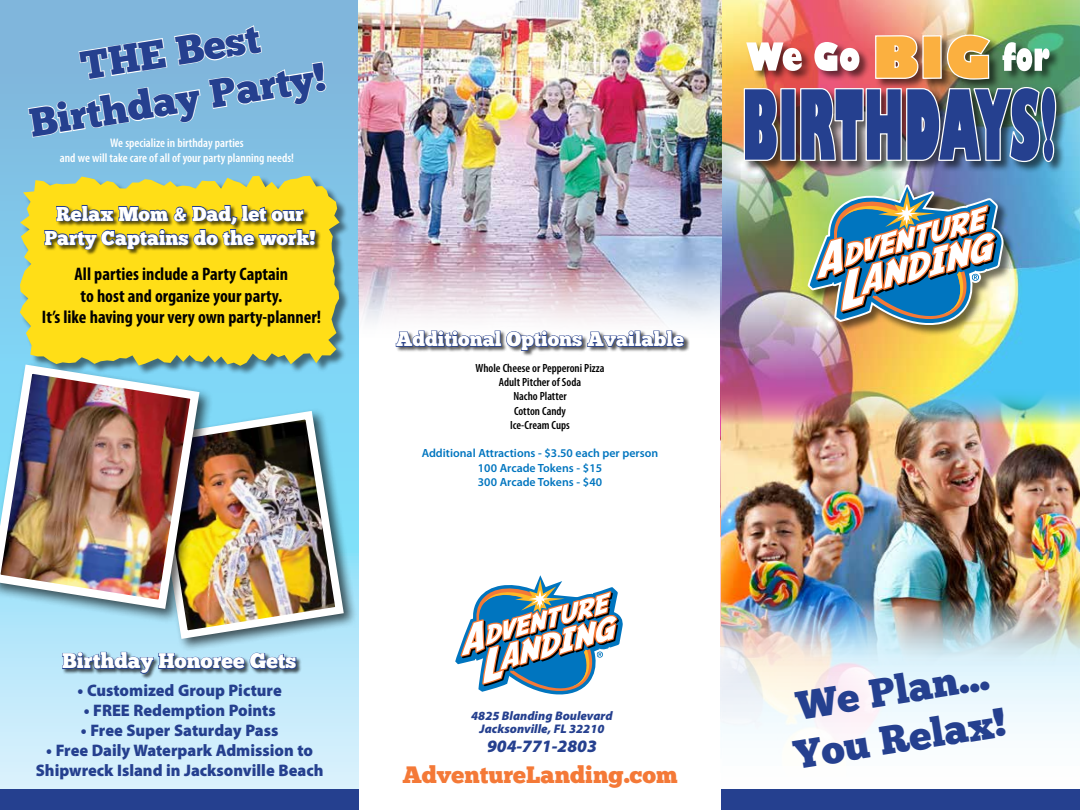
<style>
.page{position:relative;width:1080px;height:810px;background:#fff}
.page>*{position:absolute;margin:0;border:0;box-sizing:border-box;transform-origin:0 0}
.t1{font:40.25px/48.2px "Chunk Five";color:#25408f}
.t2{font:23.75px "Chunk Five";color:#f47937}
.t3{font:21.25px "Chunk Five";color:#fff}
.t4{font:20px/24px "Chunk Five";color:#fff;text-align:center}
.t5{font:700 condensed 18.12px/21.8px "Myriad Pro";color:#000;text-align:center}
.t6{font:italic 900 17.5px "Myriad Pro";color:#25408f}
.t7{font:900 16.75px/20.1px "Myriad Pro";color:#25408f;text-align:center}
.t8{font:600 condensed 12.5px/15px "Myriad Pro";color:#fff;text-align:center}
.t9{font:italic 900 12.5px/12.5px "Myriad Pro";color:#25408f;text-align:center}
.t10{font:600 condensed 11.88px/14.2px "Myriad Pro";color:#000;text-align:center}
.t11{font:600 11.88px/14.2px "Myriad Pro";color:#0075bf;text-align:center}
</style>
<div class="page">
<svg style="left:0;top:0;width:358px;height:789px;background:#a8d8f0"></svg>
<div style="left:21px;top:176px;width:328px;height:200px;background:#000;opacity:.5"></div>
<svg style="left:20px;top:176px;width:320px;height:190px;background:#ecd82e"></svg>
<img style="left:721px;top:0;width:359px;height:737px">
<img style="left:358px;top:0;width:363px;height:343px">
<div style="left:62px;top:652px;width:240px;height:27px;background:#000;opacity:.65"></div>
<svg style="left:62px;top:651px;width:235px;height:24px;background:#6a89a8"></svg>
<svg style="left:44px;top:204px;width:272px;height:60px;background:#b3a229"></svg>
<div style="left:396px;top:330px;width:294px;height:27px;background:#000;opacity:.65"></div>
<svg style="left:395px;top:330px;width:290px;height:22px"></svg>
<svg style="left:455px;top:575px;width:168px;height:120px"></svg>
<div style="left:807px;top:184px;width:208px;height:152px;background:#000;opacity:.55"></div>
<svg style="left:27px;top:24px;width:299px;height:114px;background:#8ec0e1"></svg>
<div style="left:743px;top:34px;width:324px;height:139px;background:#000;opacity:.58"></div>
<img style="left:743px;top:34px;width:314px;height:293px">
<div style="left:146px;top:408px;width:212px;height:245px;background:#000;opacity:.65"></div>
<img style="left:145px;top:407px;width:203px;height:236px">
<div style="left:0;top:361px;width:214px;height:263px;background:#000;opacity:.65"></div>
<img style="left:0;top:360px;width:204px;height:254px">
<img style="left:721px;top:387px;width:359px;height:282px">
<div style="left:721px;top:789px;width:359px;height:21px;background:#25408f"></div>
<div style="left:0;top:789px;width:358px;height:21px;background:#25408f"></div>
<h1 class="t1" style="left:19px;top:52px;width:301px;text-align:center;rotate:-9deg">THE Best<br>Birthday Party!</h1>
<p class="t8" style="left:60px;top:136px;width:236px">We specialize in birthday parties<br>and we will take care of all of your party planning needs!</p>
<p class="t4" style="left:44px;top:202px;width:273px">Relax Mom &amp; Dad, let our<br>Party Captains do the work!</p>
<p class="t5" style="left:42px;top:263px;width:281px">All parties include a Party Captain<br>to host and organize your party.<br>It’s like having your very own party-planner!</p>
<p class="t3" style="left:62px;top:648px;width:236px">Birthday Honoree Gets</p>
<p class="t7" style="left:78px;top:680px;width:206px">• Customized Group Picture</p>
<p class="t7" style="left:84px;top:700px;width:193px">• FREE Redemption Points</p>
<p class="t7" style="left:81px;top:720px;width:199px">• Free Super Saturday Pass</p>
<p class="t7" style="left:36px;top:740px;width:289px">• Free Daily Waterpark Admission to<br>Shipwreck Island in Jacksonville Beach</p>
<p class="t4" style="left:396px;top:327px;width:289px">Additional Options Available</p>
<p class="t10" style="left:476px;top:361px;width:130px">Whole Cheese or Pepperoni Pizza<br>Adult Pitcher of Soda<br>Nacho Platter<br>Cotton Candy<br>Ice-Cream Cups</p>
<p class="t11" style="left:422px;top:446px;width:238px">Additional Attractions - $3.50 each per person<br>100 Arcade Tokens - $15<br>300 Arcade Tokens - $40</p>
<p class="t9" style="left:471px;top:710px;width:143px">4825 Blanding Boulevard<br>Jacksonville, FL 32210</p>
<p class="t6" style="left:487px;top:736px;width:111px">904-771-2803</p>
<h2 class="t2" style="left:402px;top:760px;width:277px">AdventureLanding.com</h2>
<h1 class="t1" style="left:783px;top:684px;width:215px;rotate:-9deg">We Plan...<br>You Relax!</h1>
</div>
